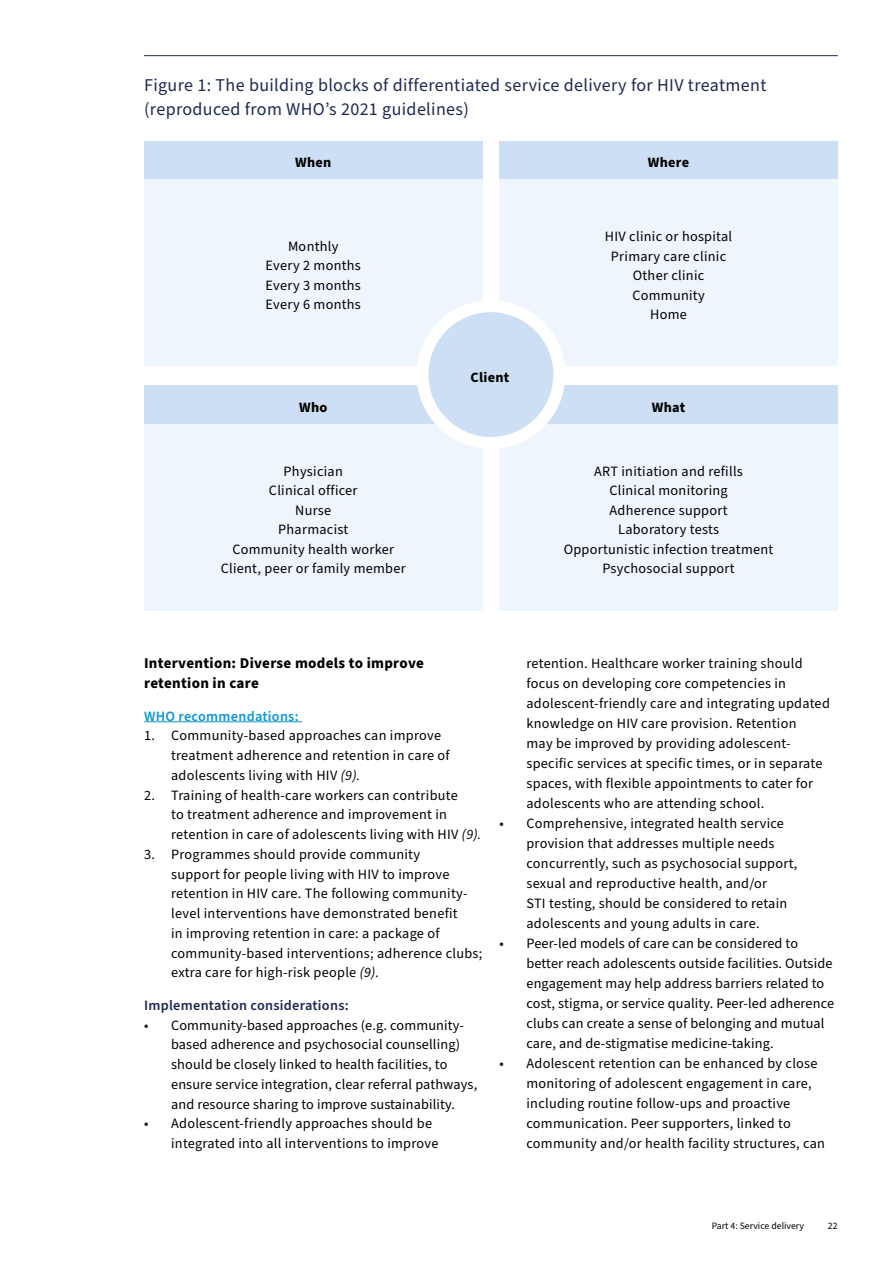
<style>
.page{position:relative;width:893px;height:1263px;background:#fff}
.page>*{position:absolute;margin:0;border:0;box-sizing:border-box;transform-origin:0 0}
.t1{font:18px/24px "Source Sans Pro";letter-spacing:.02em;color:#1f2954}
.t2{font:700 15px/19.8px "Source Sans Pro";letter-spacing:.02em;color:#000}
.t3{font:14.25px/20px "Source Sans Pro";letter-spacing:.02em;color:#000}
.t4{font:600 14.25px "Source Sans Pro";letter-spacing:.02em;color:#1f2954}
.t5{font:700 14.25px "Source Sans Pro";letter-spacing:.02em;color:#000}
.t6{font:600 14.25px "Source Sans Pro";letter-spacing:.02em;color:#0e97d5}
.t7{font:9.75px "Source Sans Pro";color:#000}
.s1{font-style:italic}
</style>
<div class="page">
<hr style="left:144px;top:55px;width:694px;height:1px;background:#1f2954">
<div style="left:144px;top:141px;width:338px;height:38px;background:#cddff4"></div>
<div style="left:144px;top:179px;width:338px;height:187px;background:#eff5fc"></div>
<div style="left:499px;top:141px;width:339px;height:38px;background:#cddff4"></div>
<div style="left:499px;top:179px;width:339px;height:187px;background:#eff5fc"></div>
<div style="left:144px;top:385px;width:338px;height:39px;background:#cddff4"></div>
<div style="left:144px;top:424px;width:338px;height:187px;background:#eff5fc"></div>
<div style="left:499px;top:385px;width:339px;height:39px;background:#cddff4"></div>
<div style="left:499px;top:424px;width:339px;height:187px;background:#eff5fc"></div>
<div style="left:422px;top:306px;width:137px;height:137px;background:#cddff4;border-radius:50%"></div>
<div style="left:416px;top:300px;width:149px;height:149px;border:12px solid #fff;border-radius:50%"></div>
<hr style="left:144px;top:721px;width:158px;height:1px;background:#0e97d5">
<p class="t1" style="left:144px;top:74px;width:624px">Figure 1: The building blocks of differentiated service delivery for HIV treatment (reproduced from WHO’s 2021 guidelines)</p>
<p class="t5" style="left:295px;top:153px;width:38px">When</p>
<p class="t5" style="left:648px;top:153px;width:43px">Where</p>
<p class="t3" style="left:266px;top:237px;width:97px;line-height:19.5px;text-align:center">Monthly<br>Every 2 months<br>Every 3 months<br>Every 6 months</p>
<p class="t5" style="left:299px;top:397px;width:30px">Who</p>
<p class="t3" style="left:221px;top:462px;width:187px;line-height:19.5px;text-align:center">Physician<br>Clinical officer<br>Nurse<br>Pharmacist<br>Community health worker<br>Client, peer or family member</p>
<p class="t5" style="left:470px;top:367px;width:40px">Client</p>
<p class="t3" style="left:605px;top:227px;width:129px;line-height:19.5px;text-align:center">HIV clinic or hospital<br>Primary care clinic<br>Other clinic<br>Community<br>Home</p>
<p class="t5" style="left:652px;top:397px;width:35px">What</p>
<p class="t3" style="left:564px;top:462px;width:211px;line-height:19.5px;text-align:center">ART initiation and refills<br>Clinical monitoring<br>Adherence support<br>Laboratory tests<br>Opportunistic infection treatment<br>Psychosocial support</p>
<p class="t2" style="left:144px;top:654px;width:281px">Intervention: Diverse models to improve retention in care</p>
<p class="t6" style="left:144px;top:706px;width:156px">WHO recommendations:</p>
<p class="t3" style="left:171px;top:726px;width:280px;text-indent:-27px">1. Community-based approaches can improve treatment adherence and retention in care of adolescents living with HIV <span class="s1">(9).</span></p>
<p class="t3" style="left:171px;top:785px;width:312px;text-indent:-27px">2. Training of health-care workers can contribute<br>to treatment adherence and improvement in retention in care of adolescents living with HIV <span class="s1">(9).</span></p>
<p class="t3" style="left:171px;top:845px;width:313px;text-indent:-27px">3. Programmes should provide community<br>support for people living with HIV to improve retention in HIV care. The following community&shy;level interventions have demonstrated benefit<br>in improving retention in care: a package of community-based interventions; adherence clubs; extra care for high-risk people <span class="s1">(9).</span></p>
<p class="t4" style="left:144px;top:995px;width:206px">Implementation considerations:</p>
<p class="t3" style="left:171px;top:1015px;width:308px;text-indent:-27px">• Community-based approaches (e.g. community&shy;based adherence and psychosocial counselling) should be closely linked to health facilities, to ensure service integration, clear referral pathways, and resource sharing to improve sustainability.</p>
<p class="t3" style="left:171px;top:1114px;width:269px;text-indent:-27px">• Adolescent-friendly approaches should be integrated into all interventions to improve</p>
<p class="t3" style="left:526px;top:653px;width:305px">retention. Healthcare worker training should focus on developing core competencies in adolescent-friendly care and integrating updated knowledge on HIV care provision. Retention<br>may be improved by providing adolescent&shy;specific services at specific times, or in separate spaces, with flexible appointments to cater for adolescents who are attending school.</p>
<p class="t3" style="left:526px;top:813px;width:272px;text-indent:-27px">• Comprehensive, integrated health service provision that addresses multiple needs concurrently, such as psychosocial support, sexual and reproductive health, and/or<br>STI testing, should be considered to retain adolescents and young adults in care.</p>
<p class="t3" style="left:526px;top:934px;width:309px;text-indent:-27px">• Peer-led models of care can be considered to better reach adolescents outside facilities. Outside engagement may help address barriers related to cost, stigma, or service quality. Peer-led adherence clubs can create a sense of belonging and mutual care, and de-stigmatise medicine-taking.</p>
<p class="t3" style="left:526px;top:1054px;width:300px;text-indent:-27px">• Adolescent retention can be enhanced by close monitoring of adolescent engagement in care, including routine follow-ups and proactive communication. Peer supporters, linked to community and/or health facility structures, can</p>
<p class="t7" style="left:712px;top:1219px;width:94px">Part 4: Service delivery</p>
<p class="t7" style="left:828px;top:1219px;width:11px">22</p>
</div>
